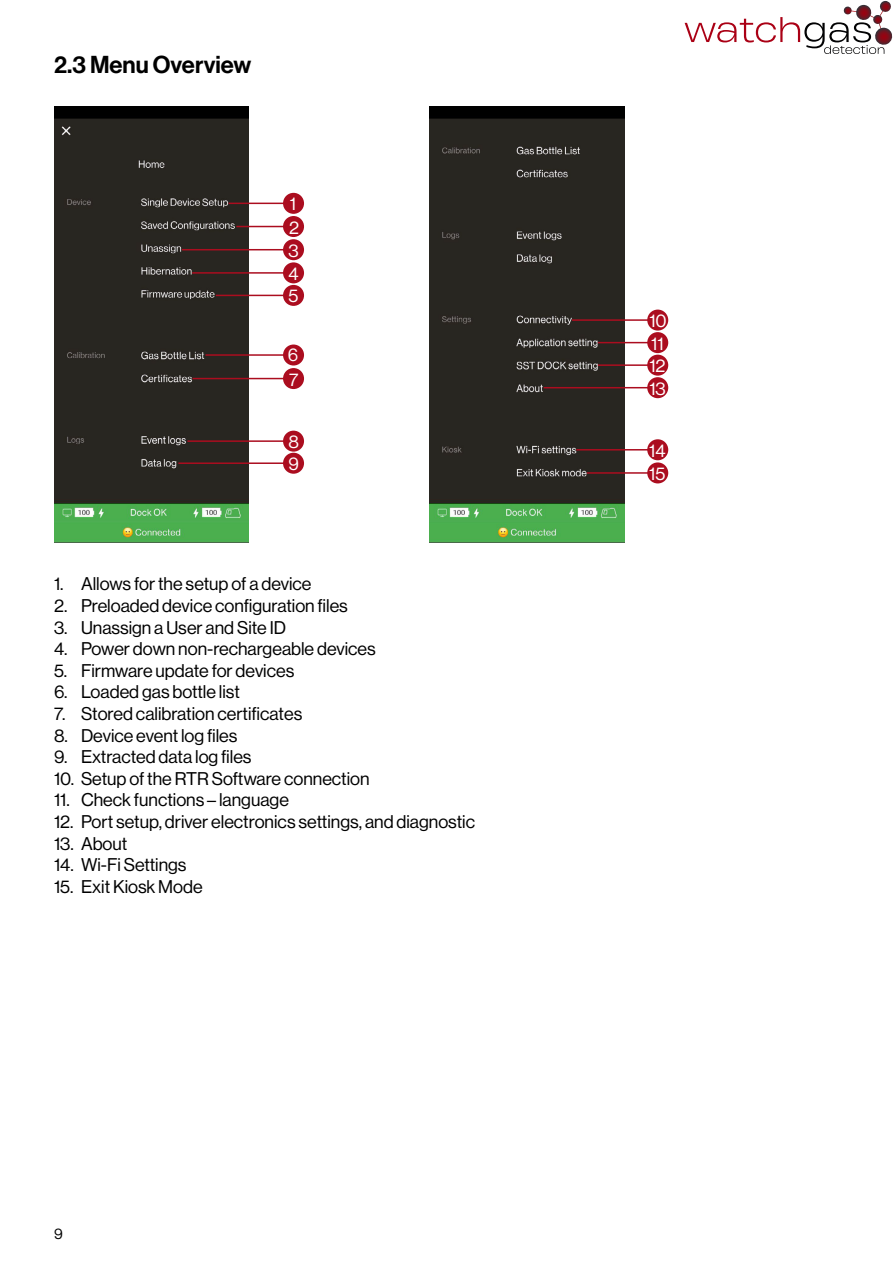
<style>
.page{position:relative;width:893px;height:1263px;background:#fff}
.page>*{position:absolute;margin:0;border:0;box-sizing:border-box;transform-origin:0 0}
.t1{font:24px "N Haas Grotesk DS Pro 65 Md";color:#000}
.t2{font:18px "N Haas Grotesk DS Pro 55 Rg";color:#000}
.t3{font:18px/23px "N Haas Grotesk DS Pro 55 Rg";color:#fff}
.t4{font:15px "N Haas Grotesk DS Pro 55 Rg";color:#000}
</style>
<div class="page">
<svg style="left:685px;top:1px;width:208px;height:53px"></svg>
<img style="left:54px;top:106px;width:195px;height:436px">
<hr style="left:229px;top:203px;width:65px;height:1px;background:#ab0d1f">
<div style="left:283px;top:193px;width:21px;height:21px;background:#ab0d1f;border-radius:50%"></div>
<hr style="left:236px;top:226px;width:58px;height:1px;background:#ab0d1f">
<div style="left:283px;top:216px;width:21px;height:21px;background:#ab0d1f;border-radius:50%"></div>
<hr style="left:182px;top:249px;width:112px;height:1px;background:#ab0d1f">
<div style="left:283px;top:239px;width:21px;height:21px;background:#ab0d1f;border-radius:50%"></div>
<hr style="left:192px;top:272px;width:102px;height:2px;background:#ab0d1f">
<div style="left:283px;top:262px;width:21px;height:21px;background:#ab0d1f;border-radius:50%"></div>
<hr style="left:216px;top:295px;width:78px;height:1px;background:#ab0d1f">
<div style="left:283px;top:285px;width:21px;height:21px;background:#ab0d1f;border-radius:50%"></div>
<hr style="left:205px;top:354px;width:89px;height:2px;background:#ab0d1f">
<div style="left:283px;top:344px;width:21px;height:21px;background:#ab0d1f;border-radius:50%"></div>
<hr style="left:192px;top:378px;width:102px;height:1px;background:#ab0d1f">
<div style="left:283px;top:368px;width:21px;height:21px;background:#ab0d1f;border-radius:50%"></div>
<hr style="left:187px;top:440px;width:107px;height:2px;background:#ab0d1f">
<div style="left:283px;top:431px;width:21px;height:21px;background:#ab0d1f;border-radius:50%"></div>
<hr style="left:178px;top:462px;width:116px;height:2px;background:#ab0d1f">
<div style="left:283px;top:453px;width:21px;height:21px;background:#ab0d1f;border-radius:50%"></div>
<img style="left:429px;top:106px;width:195px;height:436px">
<hr style="left:572px;top:319px;width:86px;height:2px;background:#ab0d1f">
<div style="left:647px;top:310px;width:21px;height:21px;background:#ab0d1f;border-radius:50%"></div>
<hr style="left:598px;top:342px;width:60px;height:1px;background:#ab0d1f">
<div style="left:647px;top:332px;width:21px;height:21px;background:#ab0d1f;border-radius:50%"></div>
<hr style="left:598px;top:364px;width:60px;height:2px;background:#ab0d1f">
<div style="left:647px;top:355px;width:21px;height:21px;background:#ab0d1f;border-radius:50%"></div>
<hr style="left:544px;top:387px;width:114px;height:1px;background:#ab0d1f">
<div style="left:647px;top:377px;width:21px;height:21px;background:#ab0d1f;border-radius:50%"></div>
<hr style="left:576px;top:449px;width:82px;height:1px;background:#ab0d1f">
<div style="left:647px;top:439px;width:21px;height:21px;background:#ab0d1f;border-radius:50%"></div>
<hr style="left:587px;top:472px;width:71px;height:2px;background:#ab0d1f">
<div style="left:647px;top:462px;width:21px;height:21px;background:#ab0d1f;border-radius:50%"></div>
<h1 class="t1" style="left:54px;top:50px;width:199px">2.3 Menu Overview</h1>
<p class="t3" style="left:288px;top:193px;width:12px">1<br>2<br>3<br>4<br>5</p>
<p class="t3" style="left:288px;top:343px;width:12px;line-height:24.2px">6<br>7</p>
<p class="t3" style="left:288px;top:430px;width:12px;line-height:22.2px">8<br>9</p>
<p class="t2" style="left:54px;top:574px;width:259px">1. Allows for the setup of a device</p>
<p class="t2" style="left:54px;top:595px;width:295px">2. Preloaded device configuration files</p>
<p class="t2" style="left:54px;top:617px;width:234px">3. Unassign a User and Site ID</p>
<p class="t2" style="left:54px;top:639px;width:323px">4. Power down non-rechargeable devices</p>
<p class="t2" style="left:54px;top:660px;width:242px">5. Firmware update for devices</p>
<p class="t2" style="left:54px;top:682px;width:187px">6. Loaded gas bottle list</p>
<p class="t2" style="left:54px;top:703px;width:250px">7. Stored calibration certificates</p>
<p class="t2" style="left:54px;top:725px;width:185px">8. Device event log files</p>
<p class="t2" style="left:54px;top:747px;width:199px">9. Extracted data log files</p>
<p class="t2" style="left:54px;top:768px;width:317px">10. Setup of the RTR Software connection</p>
<p class="t2" style="left:54px;top:790px;width:236px">11. Check functions – language</p>
<p class="t2" style="left:54px;top:811px;width:422px">12. Port setup, driver electronics settings, and diagnostic</p>
<p class="t2" style="left:54px;top:833px;width:75px">13. About</p>
<p class="t2" style="left:54px;top:855px;width:134px">14. Wi-Fi Settings</p>
<p class="t2" style="left:54px;top:876px;width:150px">15. Exit Kiosk Mode</p>
<p class="t4" style="left:54px;top:1225px;width:10px">9</p>
<p class="t3" style="left:649px;top:310px;width:19px;line-height:22.5px">10<br>11<br>12<br>13</p>
<p class="t3" style="left:649px;top:439px;width:18px">14<br>15</p>
</div>
